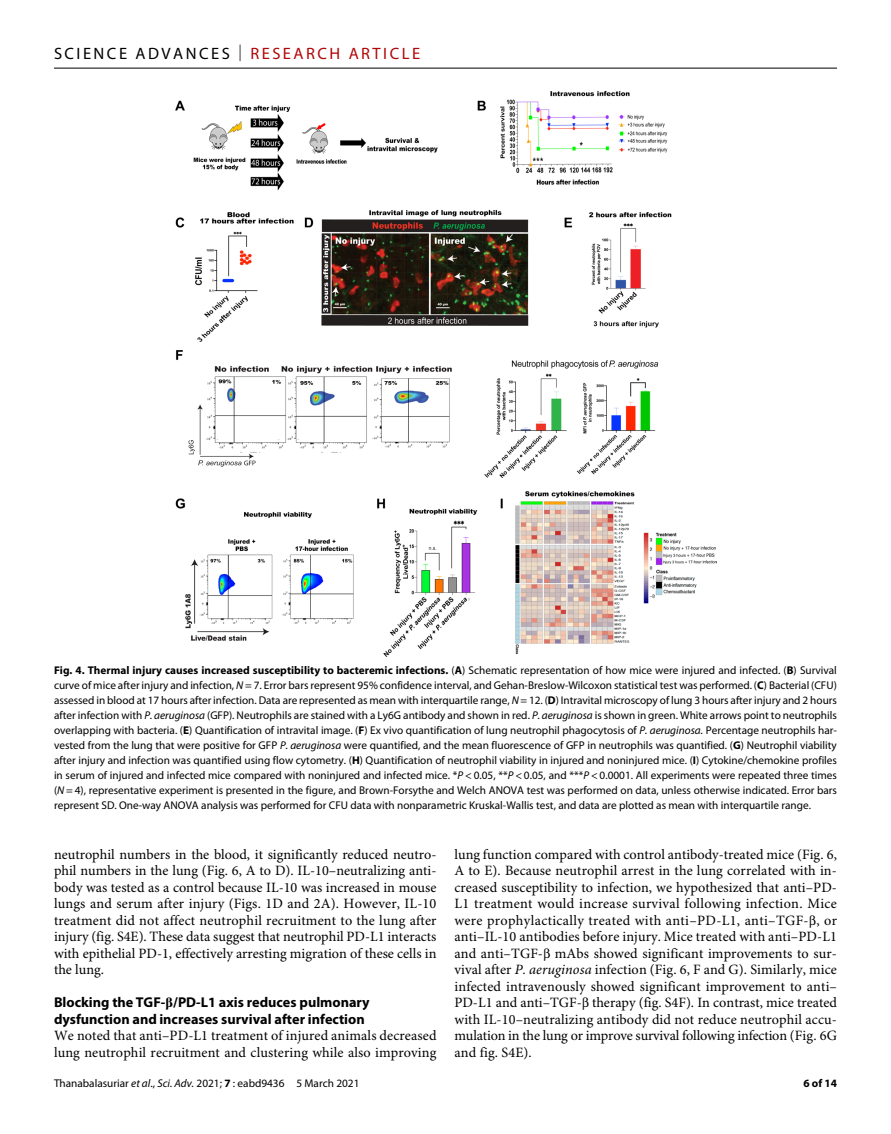
<style>
.page{position:relative;width:891px;height:1134px;background:#fff}
.page>*{position:absolute;margin:0;border:0;box-sizing:border-box;transform-origin:0 0}
.t1{font:16.5px "Myriad Pro";letter-spacing:.15em;color:#000}
.t2{font:14.25px/16.5px "Minion Pro";letter-spacing:.01em;color:#000;text-align:justify}
.t3{font:700 14.25px/16.5px "Myriad Pro";color:#000}
.t4{font:11.25px/15px "Myriad Pro";color:#000;text-align:justify}
.t5{font:700 11.25px "Myriad Pro";color:#000}
.s1{font-weight:300}
.s2{color:#b10508}
.s3{font-weight:700}
.s4{font-style:italic}
</style>
<div class="page">
<hr style="left:54px;top:68px;width:783px;height:1px;background:#000">
<img style="left:175px;top:90px;width:541px;height:567px">
<h1 class="t1" style="left:54px;top:40px;width:368px">SCIENCE ADVANCES <span class="s1">|</span> <span class="s2">RESEARCH ARTICLE</span></h1>
<p class="t4" style="left:54px;top:663px;width:785px"><span class="s3">Fig. 4. Thermal injury causes increased susceptibility to bacteremic infections.</span> (<span class="s3">A</span>) Schematic representation of how mice were injured and infected. (<span class="s3">B</span>) Survival curve of mice after injury and infection, <span class="s4">N</span> = 7. Error bars represent 95% confidence interval, and Gehan-Breslow-Wilcoxon statistical test was performed. (<span class="s3">C</span>) Bacterial (CFU) assessed in blood at 17 hours after infection. Data are represented as mean with interquartile range, <span class="s4">N</span> = 12. (<span class="s3">D</span>) Intravital microscopy of lung 3 hours after injury and 2 hours after infection with <span class="s4">P. aeruginosa</span> (GFP). Neutrophils are stained with a Ly6G antibody and shown in red. <span class="s4">P. aeruginosa</span> is shown in green. White arrows point to neutrophils overlapping with bacteria. (<span class="s3">E</span>) Quantification of intravital image. (<span class="s3">F</span>) Ex vivo quantification of lung neutrophil phagocytosis of <span class="s4">P. aeruginosa.</span> Percentage neutrophils har&shy;vested from the lung that were positive for GFP <span class="s4">P. aeruginosa</span> were quantified, and the mean fluorescence of GFP in neutrophils was quantified. (<span class="s3">G</span>) Neutrophil viability after injury and infection was quantified using flow cytometry. (<span class="s3">H</span>) Quantification of neutrophil viability in injured and noninjured mice. (<span class="s3">I</span>) Cytokine/chemokine profiles in serum of injured and infected mice compared with noninjured and infected mice. *<span class="s4">P</span> &lt; 0.05, **<span class="s4">P</span> &lt; 0.05, and ***<span class="s4">P</span> &lt; 0.0001. All experiments were repeated three times (<span class="s4">N</span> = 4), representative experiment is presented in the figure, and Brown-Forsythe and Welch ANOVA test was performed on data, unless otherwise indicated. Error bars represent SD. One-way ANOVA analysis was performed for CFU data with nonparametric Kruskal-Wallis test, and data are plotted as mean with interquartile range.</p>
<p class="t2" style="left:54px;top:847px;width:384px">neutrophil numbers in the blood, it significantly reduced neutro&shy;phil numbers in the lung (Fig. 6, A to D). IL-10–neutralizing anti&shy;body was tested as a control because IL-10 was increased in mouse lungs and serum after injury (Figs. 1D and 2A). However, IL-10 treatment did not affect neutrophil recruitment to the lung after injury (fig. S4E). These data suggest that neutrophil PD-L1 interacts with epithelial PD-1, effectively arresting migration of these cells in the lung.</p>
<p class="t3" style="left:54px;top:993px;width:317px">Blocking the TGF- /PD-L1 axis reduces pulmonary dysfunction and increases survival after infection</p>
<p class="t2" style="left:54px;top:1029px;width:384px">We noted that anti–PD-L1 treatment of injured animals decreased lung neutrophil recruitment and clustering while also improving</p>
<p class="t4" style="left:54px;top:1076px;width:307px">Thanabalasuriar <span class="s4">et al</span>., <span class="s4">Sci. Adv.</span> 2021; <span class="s3">7</span> : eabd9436 5 March 2021</p>
<p class="t2" style="left:454px;top:847px;width:384px">lung function compared with control antibody-treated mice (Fig. 6, A to E). Because neutrophil arrest in the lung correlated with in&shy;creased susceptibility to infection, we hypothesized that anti–PD-L1 treatment would increase survival following infection. Mice were prophylactically treated with anti–PD-L1, anti–TGF- , or anti–IL-10 antibodies before injury. Mice treated with anti–PD-L1 and anti–TGF- mAbs showed significant improvements to sur&shy;vival after <span class="s4">P. aeruginosa</span> infection (Fig. 6, F and G). Similarly, mice infected intravenously showed significant improvement to anti– PD-L1 and anti–TGF- therapy (fig. S4F). In contrast, mice treated with IL-10–neutralizing antibody did not reduce neutrophil accu&shy;mulation in the lung or improve survival following infection (Fig. 6G and fig. S4E).</p>
<p class="t5" style="left:803px;top:1074px;width:35px">6 of 14</p>
</div>
